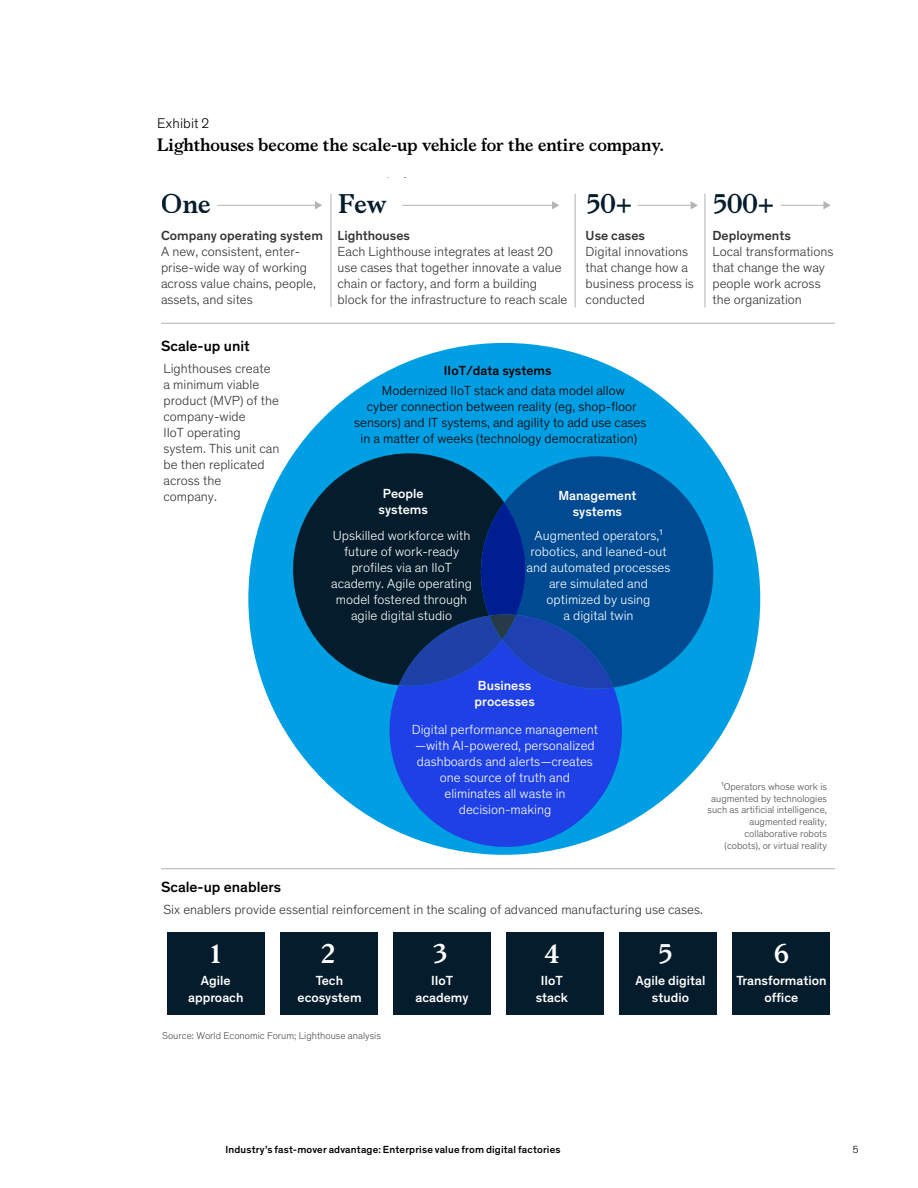
<style>
.page{position:relative;width:918px;height:1188px;background:#fff}
.page>*{position:absolute;margin:0;border:0;box-sizing:border-box;transform-origin:0 0}
.t1{font:700 26.85px "Bower";color:#051c2c}
.t2{font:700 26.85px "Bower";color:#fff}
.t3{font:700 18px "Bower";letter-spacing:-.005em;color:#000}
.t4{font:500 15.15px "Theinhardt Pan";color:#000}
.t5{font:300 14.25px "Theinhardt Pan";letter-spacing:.01em;color:#000}
.t6{font:300 13.35px/15.9px "Theinhardt Pan";color:#333}
.t7{font:300 13.35px/15.9px "Theinhardt Pan";color:#fff;text-align:center}
.t8{font:300 13.35px/15.9px "Theinhardt Pan";color:#000;text-align:center}
.t9{font:500 13.35px/16px "Theinhardt Pan";color:#fff;text-align:center}
.t10{font:500 13.35px "Theinhardt Pan";color:#333}
.t11{font:500 13.35px "Theinhardt Pan";color:#000}
.t12{font:500 10.5px "Theinhardt Pan";letter-spacing:.015em;color:#000}
.t13{font:300 10.5px "Theinhardt Pan";color:#000}
.t14{font:300 10.05px/11.7px "Theinhardt Pan";color:#4d4d4d;text-align:right}
</style>
<div class="page">
<div style="left:248px;top:343px;width:512px;height:512px;background:#009fe3;border-radius:50%"></div>
<svg style="left:504px;top:442px;width:226px;height:243px;fill:#004a92"></svg>
<svg style="left:277px;top:437px;width:227px;height:244px;fill:#051c2c"></svg>
<svg style="left:376px;top:640px;width:250px;height:215px;fill:#1f40e5"></svg>
<svg style="left:399px;top:503px;width:215px;height:188px;background:#0a357f"></svg>
<div style="left:167px;top:933px;width:98px;height:82px;background:#051c2c"></div>
<div style="left:280px;top:933px;width:98px;height:82px;background:#051c2c"></div>
<div style="left:393px;top:933px;width:98px;height:82px;background:#051c2c"></div>
<div style="left:506px;top:933px;width:98px;height:82px;background:#051c2c"></div>
<div style="left:619px;top:933px;width:98px;height:82px;background:#051c2c"></div>
<div style="left:732px;top:933px;width:98px;height:82px;background:#051c2c"></div>
<hr style="left:218px;top:205px;width:98px;height:1px;background:#b3b3b3">
<svg style="left:315px;top:201px;width:7px;height:8px"></svg>
<hr style="left:402px;top:205px;width:151px;height:1px;background:#b3b3b3">
<svg style="left:552px;top:201px;width:7px;height:8px"></svg>
<hr style="left:638px;top:205px;width:54px;height:1px;background:#b3b3b3">
<svg style="left:691px;top:201px;width:7px;height:8px"></svg>
<hr style="left:781px;top:205px;width:44px;height:1px;background:#b3b3b3">
<svg style="left:823px;top:201px;width:8px;height:8px"></svg>
<hr style="left:331px;top:194px;width:1px;height:113px;background:#b2b2b2">
<hr style="left:575px;top:194px;width:1px;height:113px;background:#b2b2b2">
<hr style="left:705px;top:194px;width:1px;height:113px;background:#b2b2b2">
<hr style="left:162px;top:323px;width:672px;height:1px;background:#b2b2b2">
<hr style="left:162px;top:868px;width:672px;height:1px;background:#b2b2b2">
<p class="t5" style="left:157px;top:114px;width:54px">Exhibit 2</p>
<h2 class="t3" style="left:157px;top:131px;width:509px">Lighthouses become the scale-up vehicle for the entire company.</h2>
<h1 class="t1" style="left:162px;top:184px;width:50px">One</h1>
<p class="t10" style="left:161px;top:225px;width:163px">Company operating system</p>
<p class="t6" style="left:161px;top:243px;width:156px">A new, consistent, enter&shy;prise-wide way of working across value chains, people, assets, and sites</p>
<h1 class="t1" style="left:338px;top:184px;width:50px">Few</h1>
<p class="t10" style="left:338px;top:225px;width:74px">Lighthouses</p>
<p class="t6" style="left:338px;top:243px;width:231px">Each Lighthouse integrates at least 20 use cases that together innovate a value chain or factory, and form a building block for the infrastructure to reach scale</p>
<h1 class="t1" style="left:587px;top:184px;width:47px">50+</h1>
<p class="t10" style="left:586px;top:225px;width:61px">Use cases</p>
<p class="t6" style="left:586px;top:243px;width:110px">Digital innovations that change how a business process is conducted</p>
<p class="t4" style="left:161px;top:335px;width:90px">Scale-up unit</p>
<p class="t6" style="left:163px;top:360px;width:117px">Lighthouses create a minimum viable product (MVP) of the company-wide<br>IIoT operating system. This unit can be then replicated across the<br>company.</p>
<p class="t11" style="left:444px;top:361px;width:109px">IIoT/data systems</p>
<p class="t8" style="left:354px;top:382px;width:294px">Modernized IIoT stack and data model allow<br>cyber connection between reality (eg, shop-floor sensors) and IT systems, and agility to add use cases in a matter of weeks (technology democratization)</p>
<p class="t9" style="left:379px;top:484px;width:51px">People systems</p>
<p class="t9" style="left:558px;top:486px;width:80px">Management systems</p>
<p class="t7" style="left:331px;top:527px;width:142px">Upskilled workforce with future of work-ready profiles via an IIoT academy. Agile operating model fostered through agile digital studio</p>
<p class="t7" style="left:527px;top:527px;width:145px">Augmented operators,¹ robotics, and leaned-out and automated processes are simulated and optimized by using<br>a digital twin</p>
<h1 class="t1" style="left:713px;top:184px;width:63px">500+</h1>
<p class="t10" style="left:712px;top:225px;width:80px">Deployments</p>
<p class="t6" style="left:712px;top:243px;width:123px">Local transformations that change the way people work across the organization</p>
<p class="t4" style="left:161px;top:876px;width:122px">Scale-up enablers</p>
<p class="t9" style="left:475px;top:677px;width:62px;text-align:left">Business processes</p>
<p class="t7" style="left:412px;top:721px;width:188px">Digital performance management —with AI-powered, personalized dashboards and alerts—creates one source of truth and eliminates all waste in decision-making</p>
<p class="t14" style="left:707px;top:780px;width:121px">¹Operators whose work is augmented by technologies such as artificial intelligence, augmented reality, collaborative robots (cobots), or virtual reality</p>
<p class="t6" style="left:163px;top:901px;width:541px">Six enablers provide essential reinforcement in the scaling of advanced manufacturing use cases.</p>
<h1 class="t2" style="left:211px;top:934px;width:11px">1</h1>
<h1 class="t2" style="left:321px;top:934px;width:16px">2</h1>
<h1 class="t2" style="left:433px;top:934px;width:16px">3</h1>
<h1 class="t2" style="left:545px;top:934px;width:16px">4</h1>
<h1 class="t2" style="left:659px;top:934px;width:16px">5</h1>
<h1 class="t2" style="left:774px;top:934px;width:16px">6</h1>
<p class="t9" style="left:536px;top:972px;width:34px">IIoT stack</p>
<p class="t9" style="left:635px;top:972px;width:71px">Agile digital studio</p>
<p class="t9" style="left:298px;top:972px;width:66px">Tech ecosystem</p>
<p class="t9" style="left:736px;top:972px;width:92px">Transformation office</p>
<p class="t9" style="left:188px;top:972px;width:57px">Agile approach</p>
<p class="t9" style="left:416px;top:972px;width:55px">IIoT academy</p>
<p class="t14" style="left:162px;top:1030px;width:220px">Source: World Economic Forum; Lighthouse analysis</p>
<p class="t12" style="left:225px;top:1142px;width:337px">Industry’s fast-mover advantage: Enterprise value from digital factories</p>
<p class="t13" style="left:853px;top:1142px;width:7px">5</p>
</div>
